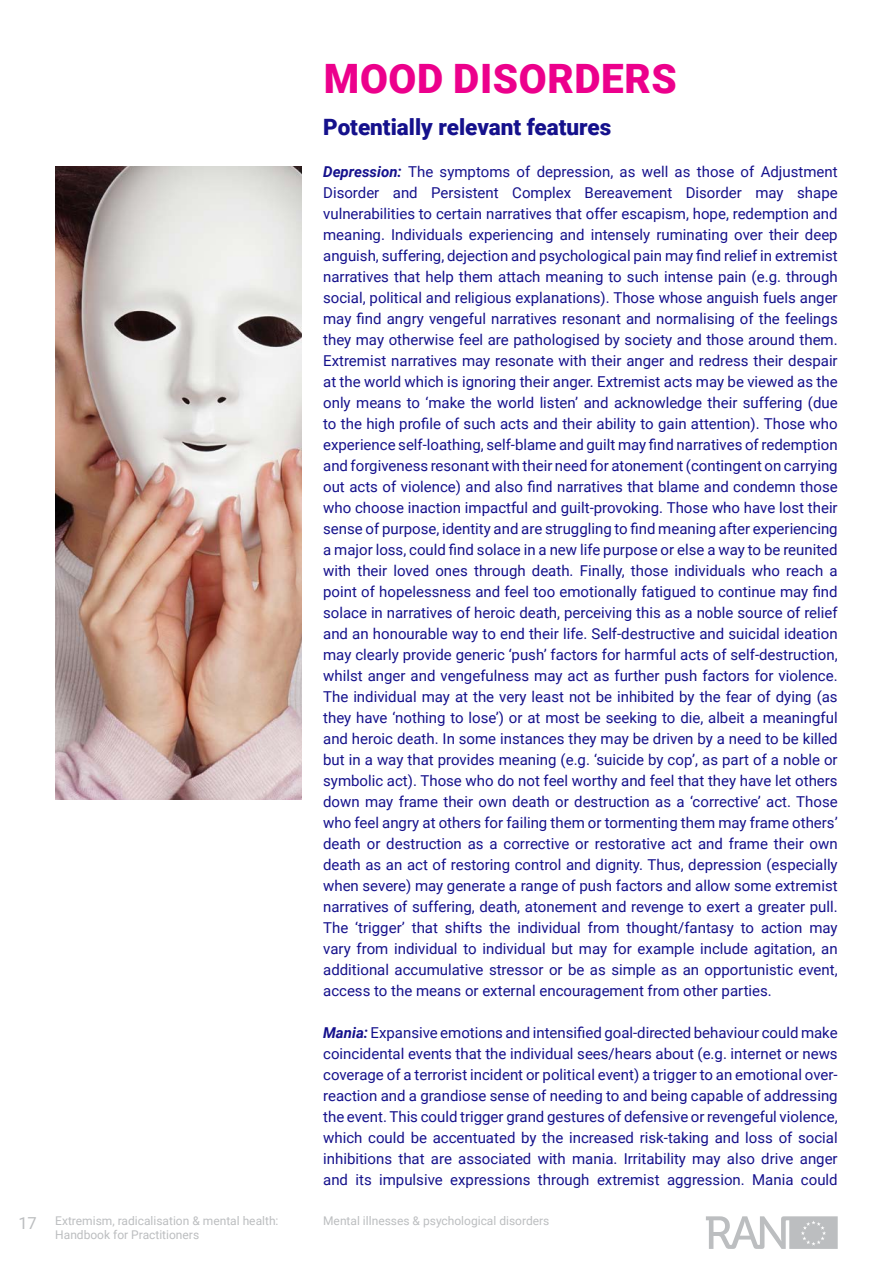
<style>
.page{position:relative;width:893px;height:1263px;background:#fff}
.page>*{position:absolute;margin:0;border:0;box-sizing:border-box;transform-origin:0 0}
.t1{font:900 40.5px "Roboto";letter-spacing:.015em;color:#ec008c}
.t2{font:900 22.5px "Roboto";color:#15118c}
.t3{font:15px/21px "Roboto";color:#15118c}
.t4{font:12px/13.8px "Roboto";color:#bcbec0}
.s1{font-weight:700;font-style:italic}
.s2{font-size:16.5px}
</style>
<div class="page">
<svg style="left:706px;top:1216px;width:132px;height:33px"></svg>
<img style="left:55px;top:166px;width:247px;height:633px">
<h2 class="t1" style="left:324px;top:50px;width:354px">MOOD DISORDERS</h2>
<h3 class="t2" style="left:323px;top:111px;width:290px">Potentially relevant features</h3>
<p class="t3" style="left:323px;top:161px;width:516px"><span class="s1">Depression:</span> The symptoms of depression, as well as those of Adjustment Disorder and Persistent Complex Bereavement Disorder may shape vulnerabilities to certain narratives that offer escapism, hope, redemption and meaning. Individuals experiencing and intensely ruminating over their deep anguish, suffering, dejection and psychological pain may find relief in extremist narratives that help them attach meaning to such intense pain (e.g. through social, political and religious explanations). Those whose anguish fuels anger may find angry vengeful narratives resonant and normalising of the feelings they may otherwise feel are pathologised by society and those around them.<br>Extremist narratives may resonate with their anger and redress their despair at the world which is ignoring their anger. Extremist acts may be viewed as the only means to ‘make the world listen’ and acknowledge their suffering (due to the high profile of such acts and their ability to gain attention). Those who experience self-loathing, self-blame and guilt may find narratives of redemption and forgiveness resonant with their need for atonement (contingent on carrying out acts of violence) and also find narratives that blame and condemn those who choose inaction impactful and guilt-provoking. Those who have lost their sense of purpose, identity and are struggling to find meaning after experiencing a major loss, could find solace in a new life purpose or else a way to be reunited with their loved ones through death. Finally, those individuals who reach a point of hopelessness and feel too emotionally fatigued to continue may find solace in narratives of heroic death, perceiving this as a noble source of relief and an honourable way to end their life. Self-destructive and suicidal ideation may clearly provide generic ‘push’ factors for harmful acts of self-destruction, whilst anger and vengefulness may act as further push factors for violence.<br>The individual may at the very least not be inhibited by the fear of dying (as they have ‘nothing to lose’) or at most be seeking to die, albeit a meaningful and heroic death. In some instances they may be driven by a need to be killed but in a way that provides meaning (e.g. ‘suicide by cop’, as part of a noble or symbolic act). Those who do not feel worthy and feel that they have let others down may frame their own death or destruction as a ‘corrective’ act. Those who feel angry at others for failing them or tormenting them may frame others’ death or destruction as a corrective or restorative act and frame their own death as an act of restoring control and dignity. Thus, depression (especially when severe) may generate a range of push factors and allow some extremist narratives of suffering, death, atonement and revenge to exert a greater pull.<br>The ‘trigger’ that shifts the individual from thought/fantasy to action may vary from individual to individual but may for example include agitation, an additional accumulative stressor or be as simple as an opportunistic event, access to the means or external encouragement from other parties.</p>
<p class="t3" style="left:323px;top:1022px;width:516px;text-align:justify"><span class="s1">Mania:</span> Expansive emotions and intensified goal-directed behaviour could make coincidental events that the individual sees/hears about (e.g. internet or news coverage of a terrorist incident or political event) a trigger to an emotional over&shy;reaction and a grandiose sense of needing to and being capable of addressing the event. This could trigger grand gestures of defensive or revengeful violence, which could be accentuated by the increased risk-taking and loss of social inhibitions that are associated with mania. Irritability may also drive anger and its impulsive expressions through extremist aggression. Mania could</p>
<p class="t4" style="left:55px;top:1214px;width:225px;text-indent:-37px"><span class="s2">17</span> Extremism, radicalisation &amp; mental health:<br>Handbook for Practitioners</p>
<p class="t4" style="left:323px;top:1214px;width:228px">Mental illnesses &amp; psychological disorders</p>
</div>
